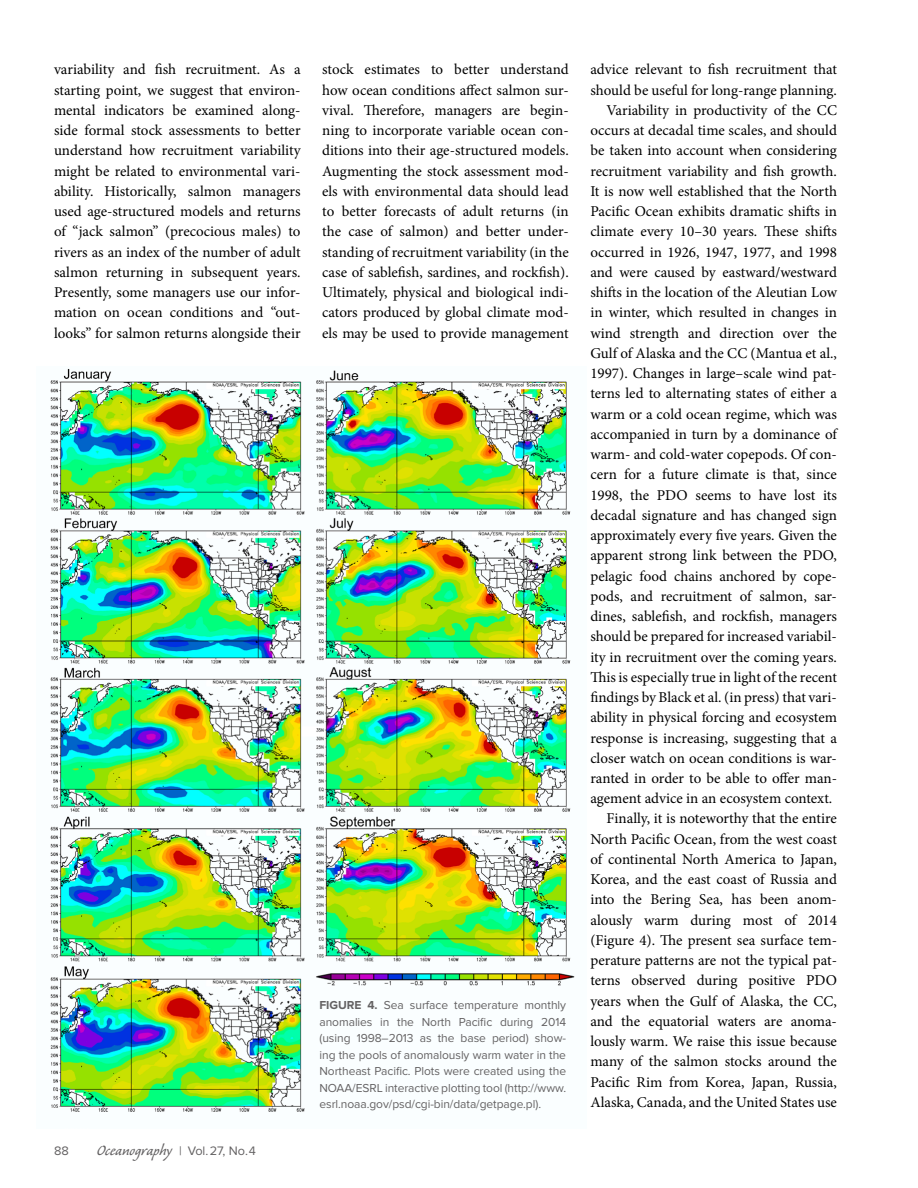
<style>
.page{position:relative;width:918px;height:1188px;background:#fff}
.page>*{position:absolute;margin:0;border:0;box-sizing:border-box;transform-origin:0 0}
.t1{font:18.75px "Caliban";color:#646263}
.t2{font:15px/20.2px "Minion Pro";color:#000;text-align:justify}
.t3{font:12.75px "Proxima Nova";color:#646263}
.t4{font:12px/16.5px "Proxima Nova";letter-spacing:-.005em;color:#646263;text-align:justify}
.s1{font-weight:700}
.s2{font-family:"Proxima Nova";font-size:12.75px}
</style>
<div class="page">
<img style="left:50px;top:368px;width:525px;height:744px">
<p class="t2" style="left:54px;top:59px;width:248px">variability and fish recruitment. As a starting point, we suggest that environ&shy;mental indicators be examined along&shy;side formal stock assessments to better understand how recruitment variability might be related to environmental vari&shy;ability. Historically, salmon managers used age-structured models and returns of “jack salmon” (precocious males) to rivers as an index of the number of adult salmon returning in subsequent years.<br>Presently, some managers use our infor&shy;mation on ocean conditions and “out&shy;looks” for salmon returns alongside their</p>
<p class="t2" style="left:322px;top:59px;width:248px">stock estimates to better understand how ocean conditions affect salmon sur&shy;vival. Therefore, managers are begin&shy;ning to incorporate variable ocean con&shy;ditions into their age-structured models.<br>Augmenting the stock assessment mod&shy;els with environmental data should lead to better forecasts of adult returns (in the case of salmon) and better under&shy;standing of recruitment variability (in the case of sablefish, sardines, and rockfish).<br>Ultimately, physical and biological indi&shy;cators produced by global climate mod&shy;els may be used to provide management</p>
<p class="t2" style="left:590px;top:59px;width:248px">advice relevant to fish recruitment that</p>
<p class="t2" style="left:590px;top:80px;width:248px">should be useful for long-range planning.</p>
<p class="t2" style="left:607px;top:100px;width:232px">Variability in productivity of the CC</p>
<p class="t2" style="left:590px;top:120px;width:248px">occurs at decadal time scales, and should</p>
<p class="t2" style="left:590px;top:140px;width:248px">be taken into account when considering</p>
<p class="t2" style="left:590px;top:161px;width:248px">recruitment variability and fish growth.</p>
<p class="t2" style="left:590px;top:181px;width:248px">It is now well established that the North</p>
<p class="t2" style="left:590px;top:201px;width:248px">Pacific Ocean exhibits dramatic shifts in</p>
<p class="t2" style="left:590px;top:221px;width:248px">climate every 10–30 years. These shifts</p>
<p class="t2" style="left:590px;top:242px;width:248px">occurred in 1926, 1947, 1977, and 1998</p>
<p class="t2" style="left:590px;top:262px;width:248px">and were caused by eastward/westward</p>
<p class="t2" style="left:590px;top:282px;width:248px">shifts in the location of the Aleutian Low</p>
<p class="t2" style="left:590px;top:302px;width:248px">in winter, which resulted in changes in</p>
<p class="t2" style="left:590px;top:323px;width:248px">wind strength and direction over the</p>
<p class="t2" style="left:590px;top:343px;width:248px">Gulf of Alaska and the CC (Mantua et al.,</p>
<p class="t2" style="left:590px;top:363px;width:248px">1997). Changes in large–scale wind pat-</p>
<p class="t2" style="left:590px;top:383px;width:248px">terns led to alternating states of either a</p>
<p class="t2" style="left:590px;top:404px;width:248px">warm or a cold ocean regime, which was</p>
<p class="t2" style="left:590px;top:424px;width:248px">accompanied in turn by a dominance of</p>
<p class="t2" style="left:590px;top:444px;width:248px">warm- and cold-water copepods. Of con-</p>
<p class="t2" style="left:590px;top:464px;width:248px">cern for a future climate is that, since</p>
<p class="t2" style="left:590px;top:485px;width:248px">1998, the PDO seems to have lost its</p>
<p class="t2" style="left:590px;top:505px;width:248px">decadal signature and has changed sign</p>
<p class="t2" style="left:590px;top:525px;width:248px">approximately every five years. Given the</p>
<p class="t2" style="left:590px;top:545px;width:248px">apparent strong link between the PDO,</p>
<p class="t2" style="left:590px;top:566px;width:248px">pelagic food chains anchored by cope-</p>
<p class="t2" style="left:590px;top:586px;width:248px">pods, and recruitment of salmon, sar-</p>
<p class="t2" style="left:590px;top:606px;width:248px">dines, sablefish, and rockfish, managers</p>
<p class="t2" style="left:590px;top:626px;width:248px">should be prepared for increased variabil-</p>
<p class="t2" style="left:590px;top:647px;width:248px">ity in recruitment over the coming years.</p>
<p class="t2" style="left:590px;top:667px;width:248px">This is especially true in light of the recent</p>
<p class="t2" style="left:590px;top:687px;width:248px">findings by Black et al. (in press) that vari-</p>
<p class="t2" style="left:590px;top:707px;width:248px">ability in physical forcing and ecosystem</p>
<p class="t2" style="left:590px;top:728px;width:248px">response is increasing, suggesting that a</p>
<p class="t2" style="left:590px;top:748px;width:248px">closer watch on ocean conditions is war-</p>
<p class="t2" style="left:590px;top:768px;width:248px">ranted in order to be able to offer man-</p>
<p class="t2" style="left:590px;top:788px;width:243px">agement advice in an ecosystem context.</p>
<p class="t2" style="left:607px;top:809px;width:232px">Finally, it is noteworthy that the entire</p>
<p class="t2" style="left:590px;top:829px;width:248px">North Pacific Ocean, from the west coast</p>
<p class="t2" style="left:590px;top:849px;width:248px">of continental North America to Japan,</p>
<p class="t2" style="left:590px;top:869px;width:248px">Korea, and the east coast of Russia and</p>
<p class="t2" style="left:590px;top:890px;width:248px">into the Bering Sea, has been anom-</p>
<p class="t2" style="left:590px;top:910px;width:248px">alously warm during most of 2014</p>
<p class="t2" style="left:590px;top:930px;width:248px">(Figure 4). The present sea surface tem-</p>
<p class="t2" style="left:590px;top:950px;width:248px">perature patterns are not the typical pat-</p>
<p class="t2" style="left:590px;top:971px;width:248px">terns observed during positive PDO</p>
<p class="t2" style="left:590px;top:991px;width:248px">years when the Gulf of Alaska, the CC,</p>
<p class="t2" style="left:590px;top:1011px;width:248px">and the equatorial waters are anoma-</p>
<p class="t2" style="left:590px;top:1031px;width:248px">lously warm. We raise this issue because</p>
<p class="t2" style="left:590px;top:1052px;width:248px">many of the salmon stocks around the</p>
<p class="t2" style="left:590px;top:1072px;width:248px">Pacific Rim from Korea, Japan, Russia,</p>
<p class="t2" style="left:590px;top:1092px;width:248px">Alaska, Canada, and the United States use</p>
<p class="t4" style="left:320px;top:997px;width:248px"><span class="s1">FIGURE 4.</span> Sea surface temperature monthly anomalies in the North Pacific during 2014 (using 1998–2013 as the base period) show&shy;ing the pools of anomalously warm water in the Northeast Pacific. Plots were created using the NOAA/ESRL interactive plotting tool (http://www. esrl.noaa.gov/psd/cgi-bin/data/getpage.pl).</p>
<p class="t3" style="left:54px;top:1143px;width:16px">88</p>
<p class="t1" style="left:97px;top:1141px;width:161px">Oceanography <span class="s2">| Vol.27, No.4</span></p>
</div>
